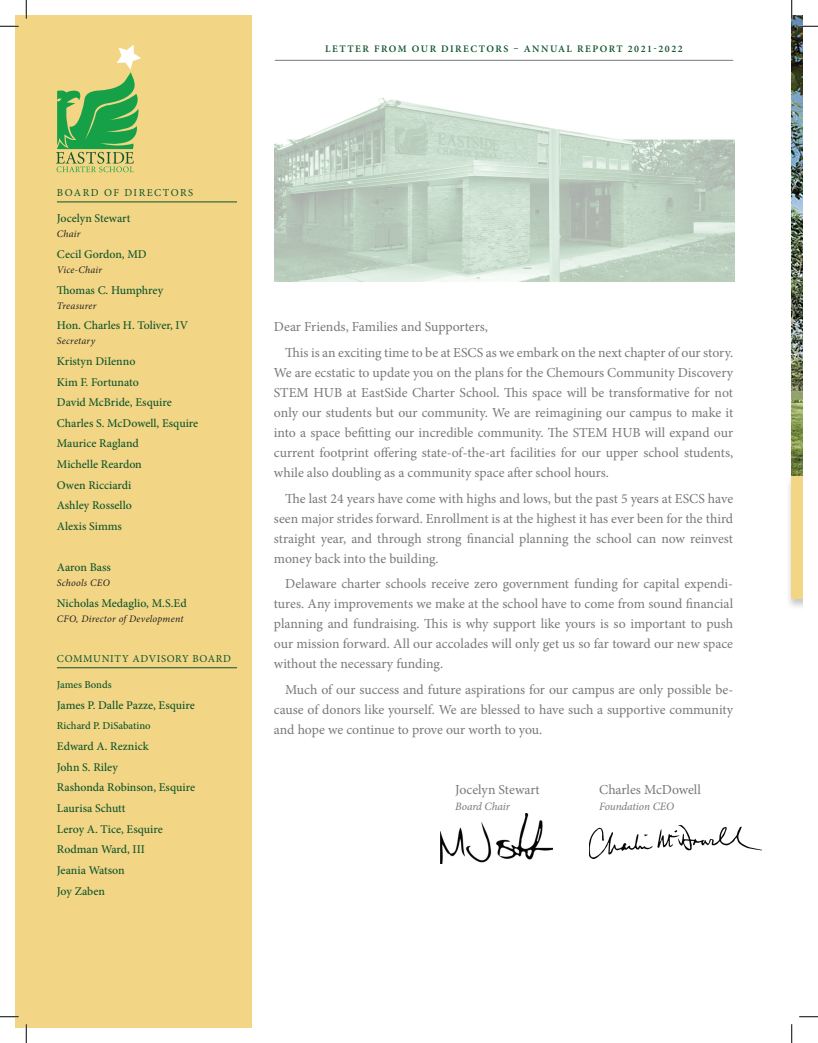
<style>
.page{position:relative;width:818px;height:1043px;background:#fff}
.page>*{position:absolute;margin:0;border:0;box-sizing:border-box;transform-origin:0 0}
.t1{font:13.75px/20px "Minion Pro";letter-spacing:-.005em;color:#76787b;text-align:justify}
.t2{font:500 11.88px/20.6px "Minion Pro";color:#0f542c}
.t3{font:italic 11.25px "Minion Pro";letter-spacing:-.01em;color:#76787b}
.t4{font:500 10.62px "Minion Pro";letter-spacing:-.005em;color:#0f542c}
.t5{font:10.62px "Minion Pro";letter-spacing:.065em;color:#0f542c}
.t6{font:10.62px "Minion Pro";letter-spacing:.14em;color:#0f542c}
.t7{font:italic 10px "Minion Pro";letter-spacing:.025em;color:#231f20}
.t8{font:600 10px "Minion Pro";letter-spacing:.15em;color:#0f542c}
</style>
<div class="page">
<img style="left:275px;top:98px;width:459px;height:184px">
<div style="left:15px;top:15px;width:236px;height:1013px;background:#f2d685"></div>
<hr style="left:57px;top:202px;width:180px;height:1px;background:#0f542c">
<hr style="left:57px;top:667px;width:180px;height:1px;background:#0f542c">
<svg style="left:56px;top:45px;width:85px;height:127px"></svg>
<hr style="left:275px;top:60px;width:458px;height:1px;background:#76787b">
<img style="left:440px;top:813px;width:112px;height:51px">
<img style="left:589px;top:825px;width:172px;height:33px">
<img style="left:791px;top:15px;width:11px;height:460px">
<div style="left:785px;top:475px;width:17px;height:135px;background:#231f20;opacity:.25"></div>
<div style="left:791px;top:476px;width:11px;height:122px;background:#f2d685"></div>
<svg style="left:0;top:25px;width:19px;height:2px"></svg>
<svg style="left:799px;top:25px;width:19px;height:2px"></svg>
<svg style="left:0;top:1016px;width:19px;height:1px"></svg>
<svg style="left:799px;top:1016px;width:19px;height:1px"></svg>
<svg style="left:25px;top:0;width:2px;height:19px"></svg>
<svg style="left:25px;top:1024px;width:2px;height:18px"></svg>
<svg style="left:791px;top:0;width:1px;height:19px"></svg>
<svg style="left:791px;top:1024px;width:1px;height:18px"></svg>
<p class="t8" style="left:325px;top:42px;width:359px">LETTER FROM OUR DIRECTORS – ANNUAL REPORT 2021-2022</p>
<p class="t6" style="left:57px;top:185px;width:138px">BOARD OF DIRECTORS</p>
<p class="t2" style="left:57px;top:208px;width:75px">Jocelyn Stewart</p>
<p class="t7" style="left:57px;top:227px;width:25px">Chair</p>
<p class="t2" style="left:57px;top:244px;width:91px">Cecil Gordon, MD</p>
<p class="t7" style="left:57px;top:263px;width:47px">Vice-Chair</p>
<p class="t2" style="left:57px;top:279px;width:108px">Thomas C. Humphrey</p>
<p class="t7" style="left:57px;top:298px;width:41px">Treasurer</p>
<p class="t2" style="left:57px;top:315px;width:133px">Hon. Charles H. Toliver, IV</p>
<p class="t7" style="left:57px;top:334px;width:40px">Secretary</p>
<p class="t2" style="left:57px;top:351px;width:143px">Kristyn DiIenno<br>Kim F. Fortunato<br>David McBride, Esquire<br>Charles S. McDowell, Esquire<br>Maurice Ragland<br>Michelle Reardon<br>Owen Ricciardi<br>Ashley Rossello<br>Alexis Simms</p>
<p class="t2" style="left:57px;top:557px;width:55px">Aaron Bass</p>
<p class="t7" style="left:57px;top:576px;width:54px">Schools CEO</p>
<p class="t2" style="left:57px;top:593px;width:131px">Nicholas Medaglio, M.S.Ed</p>
<p class="t7" style="left:57px;top:612px;width:128px">CFO, Director of Development</p>
<p class="t5" style="left:57px;top:651px;width:175px">COMMUNITY ADVISORY BOARD</p>
<p class="t4" style="left:57px;top:677px;width:56px">James Bonds</p>
<p class="t2" style="left:57px;top:694px;width:139px">James P. Dalle Pazze, Esquire</p>
<p class="t4" style="left:57px;top:719px;width:95px">Richard P. DiSabatino</p>
<p class="t2" style="left:57px;top:736px;width:140px">Edward A. Reznick<br>John S. Riley<br>Rashonda Robinson, Esquire<br>Laurisa Schutt<br>Leroy A. Tice, Esquire<br>Rodman Ward, III<br>Jeania Watson<br>Joy Zaben</p>
<p class="t1" style="left:285px;top:314px;width:449px;line-height:25.6px;text-indent:-11px">Dear Friends, Families and Supporters,<br>This is an exciting time to be at ESCS as we embark on the next chapter of our story.</p>
<p class="t1" style="left:274px;top:362px;width:461px">We are ecstatic to update you on the plans for the Chemours Community Discovery STEM HUB at EastSide Charter School. This space will be transformative for not only our students but our community. We are reimagining our campus to make it into a space befitting our incredible community. The STEM HUB will expand our current footprint offering state-of-the-art facilities for our upper school students, while also doubling as a community space after school hours.</p>
<p class="t1" style="left:274px;top:488px;width:461px;text-indent:11px">The last 24 years have come with highs and lows, but the past 5 years at ESCS have seen major strides forward. Enrollment is at the highest it has ever been for the third straight year, and through strong financial planning the school can now reinvest money back into the building.</p>
<p class="t1" style="left:274px;top:574px;width:461px;text-indent:11px">Delaware charter schools receive zero government funding for capital expendi&shy;tures. Any improvements we make at the school have to come from sound financial planning and fundraising. This is why support like yours is so important to push our mission forward. All our accolades will only get us so far toward our new space without the necessary funding.</p>
<p class="t1" style="left:274px;top:679px;width:461px;text-indent:11px">Much of our success and future aspirations for our campus are only possible be&shy;cause of donors like yourself. We are blessed to have such a supportive community and hope we continue to prove our worth to you.</p>
<p class="t1" style="left:455px;top:779px;width:86px">Jocelyn Stewart</p>
<p class="t1" style="left:599px;top:779px;width:103px">Charles McDowell</p>
<p class="t3" style="left:455px;top:798px;width:56px">Board Chair</p>
<p class="t3" style="left:599px;top:798px;width:76px">Foundation CEO</p>
</div>
